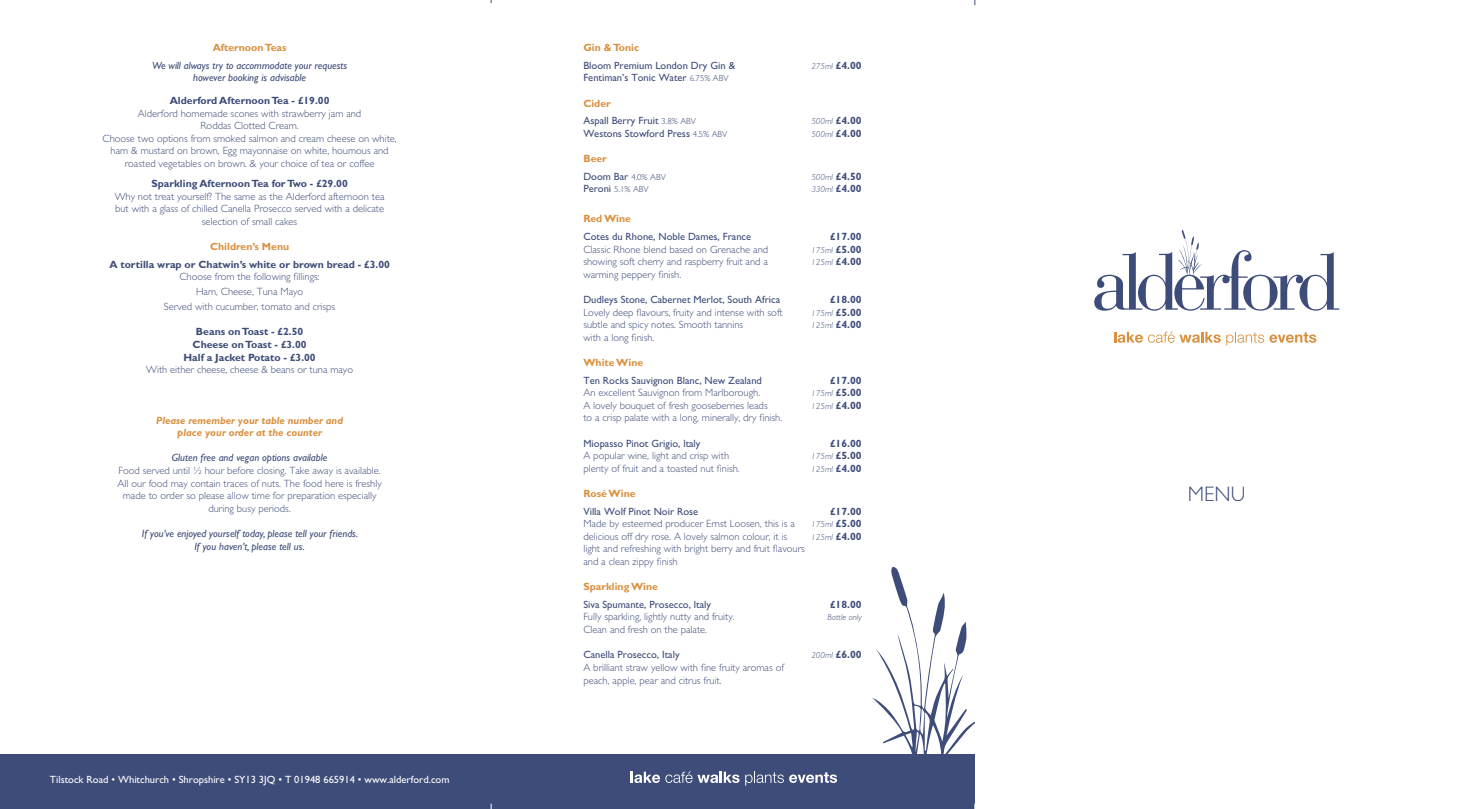
<style>
.page{position:relative;width:1466px;height:809px;background:#fff}
.page>*{position:absolute;margin:0;border:0;box-sizing:border-box;transform-origin:0 0}
.t1{font:300 21px "M Gill Sans";color:#3e4c79}
.t2{font:300 10.5px/12.6px "M Gill Sans";color:#3e4c79;text-align:center}
.t3{font:10.5px "M Gill Sans";color:#3e4c79}
.t4{font:700 10.5px/12.6px "Gill Sans";color:#3e4c79;text-align:center}
.t5{font:italic 10.5px/12.6px "Gill Sans";color:#3e4c79;text-align:center}
.t6{font:700 10.5px "Gill Sans";color:#d9903f}
.t7{font:10.5px "M Gill Sans";color:#fff}
.t8{font:italic 700 10.5px/12.6px "Gill Sans";color:#d9903f;text-align:center}
.t9{font:italic 300 8.75px "Gill Sans";color:#3e4c79}
.t10{font:300 8.75px "M Gill Sans";color:#3e4c79}
.s1{font-weight:700;font-style:normal;font-size:10.5px}
.s2{font-weight:300;font-size:8.75px}
.s3{font-weight:400;font-size:10.5px}
</style>
<div class="page">
<div style="left:0;top:754px;width:975px;height:55px;background:#3e4c79"></div>
<svg style="left:1114px;top:331px;width:202px;height:14px"></svg>
<svg style="left:1094px;top:230px;width:245px;height:81px"></svg>
<svg style="left:631px;top:771px;width:108px;height:12px"></svg>
<svg style="left:745px;top:771px;width:92px;height:14px"></svg>
<svg style="left:872px;top:567px;width:103px;height:187px"></svg>
<p class="t6" style="left:213px;top:42px;width:75px">Afternoon Teas</p>
<p class="t5" style="left:152px;top:59px;width:197px">We will always try to accommodate your requests however booking is advisable</p>
<p class="t4" style="left:170px;top:94px;width:161px">Alderford Afternoon Tea - £19.00</p>
<p class="t2" style="left:103px;top:107px;width:296px">Alderford homemade scones with strawberry jam and<br>Roddas Clotted Cream.<br>Choose two options from smoked salmon and cream cheese on white, ham &amp; mustard on brown, Egg mayonnaise on white, houmous and roasted vegetables on brown. &amp; your choice of tea or coffee</p>
<p class="t4" style="left:151px;top:177px;width:198px">Sparkling Afternoon Tea for Two - £29.00</p>
<p class="t2" style="left:115px;top:190px;width:271px">Why not treat yourself? The same as the Alderford afternoon tea but with a glass of chilled Canella Prosecco served with a delicate selection of small cakes</p>
<p class="t6" style="left:210px;top:240px;width:81px">Children’s Menu</p>
<p class="t4" style="left:109px;top:258px;width:282px">A tortilla wrap or Chatwin’s white or brown bread - £3.00</p>
<p class="t2" style="left:164px;top:269px;width:173px;line-height:14.9px">Choose from the following fillings:<br>Ham, Cheese, Tuna Mayo<br>Served with cucumber, tomato and crisps</p>
<p class="t4" style="left:184px;top:325px;width:134px">Beans on Toast - £2.50<br>Cheese on Toast - £3.00<br>Half a Jacket Potato - £3.00</p>
<p class="t2" style="left:146px;top:363px;width:208px">With either cheese, cheese &amp; beans or tuna mayo</p>
<p class="t8" style="left:156px;top:414px;width:188px">Please remember your table number and place your order at the counter</p>
<p class="t5" style="left:172px;top:451px;width:157px">Gluten free and vegan options available</p>
<p class="t2" style="left:118px;top:464px;width:266px">Food served until ½ hour before closing. Take away is available.<br>All our food may contain traces of nuts. The food here is freshly made to order so please allow time for preparation especially during busy periods.</p>
<p class="t5" style="left:142px;top:527px;width:218px">If you’ve enjoyed yourself today, please tell your friends.<br>If you haven’t, please tell us.</p>
<p class="t7" style="left:50px;top:773px;width:401px">Tilstock Road • Whitchurch • Shropshire • SY13 3JQ • T 01948 665914 • www.alderford.com</p>
<p class="t6" style="left:583px;top:42px;width:57px">Gin &amp; Tonic</p>
<p class="t3" style="left:583px;top:60px;width:153px">Bloom Premium London Dry Gin &amp;</p>
<p class="t9" style="left:811px;top:61px;width:52px">275ml <span class="s1">£4.00</span></p>
<p class="t3" style="left:583px;top:72px;width:147px">Fentiman’s Tonic Water <span class="s2">6.75% ABV</span></p>
<p class="t6" style="left:583px;top:97px;width:29px">Cider</p>
<p class="t3" style="left:583px;top:115px;width:114px">Aspall Berry Fruit <span class="s2">3.8% ABV</span></p>
<p class="t9" style="left:811px;top:116px;width:52px">500ml <span class="s1">£4.00</span></p>
<p class="t3" style="left:583px;top:128px;width:146px">Westons Stowford Press <span class="s2">4.5% ABV</span></p>
<p class="t9" style="left:811px;top:129px;width:52px">500ml <span class="s1">£4.00</span></p>
<p class="t6" style="left:583px;top:152px;width:25px">Beer</p>
<p class="t3" style="left:583px;top:170px;width:84px">Doom Bar <span class="s2">4.0% ABV</span></p>
<p class="t9" style="left:811px;top:172px;width:52px">500ml <span class="s1">£4.50</span></p>
<p class="t10" style="left:583px;top:184px;width:67px"><span class="s3">Peroni</span> 5.1% ABV</p>
<p class="t9" style="left:811px;top:184px;width:52px">330ml <span class="s1">£4.00</span></p>
<p class="t6" style="left:583px;top:213px;width:49px">Red Wine</p>
<p class="t3" style="left:583px;top:231px;width:169px">Cotes du Rhone, Noble Dames, France</p>
<p class="t4" style="left:830px;top:230px;width:33px">£17.00</p>
<p class="t2" style="left:583px;top:243px;width:186px">Classic Rhone blend based on Grenache and</p>
<p class="t9" style="left:811px;top:245px;width:52px">175ml <span class="s1">£5.00</span></p>
<p class="t2" style="left:583px;top:255px;width:186px">showing soft cherry and raspberry fruit and a</p>
<p class="t9" style="left:811px;top:257px;width:52px">125ml <span class="s1">£4.00</span></p>
<p class="t2" style="left:583px;top:268px;width:99px">warming peppery finish.</p>
<p class="t3" style="left:583px;top:294px;width:198px">Dudleys Stone, Cabernet Merlot, South Africa</p>
<p class="t4" style="left:830px;top:293px;width:33px">£18.00</p>
<p class="t2" style="left:583px;top:306px;width:201px">Lovely deep flavours, fruity and intense with soft</p>
<p class="t9" style="left:811px;top:308px;width:52px">175ml <span class="s1">£5.00</span></p>
<p class="t2" style="left:583px;top:318px;width:161px">subtle and spicy notes. Smooth tannins</p>
<p class="t9" style="left:811px;top:320px;width:52px">125ml <span class="s1">£4.00</span></p>
<p class="t2" style="left:583px;top:331px;width:73px">with a long finish.</p>
<p class="t6" style="left:583px;top:356px;width:61px">White Wine</p>
<p class="t3" style="left:583px;top:374px;width:180px">Ten Rocks Sauvignon Blanc, New Zealand</p>
<p class="t4" style="left:830px;top:374px;width:33px">£17.00</p>
<p class="t2" style="left:583px;top:386px;width:178px">An excellent Sauvignon from Marlborough.</p>
<p class="t9" style="left:811px;top:388px;width:52px">175ml <span class="s1">£5.00</span></p>
<p class="t2" style="left:583px;top:399px;width:186px">A lovely bouquet of fresh gooseberries leads</p>
<p class="t9" style="left:811px;top:401px;width:52px">125ml <span class="s1">£4.00</span></p>
<p class="t2" style="left:583px;top:412px;width:200px">to a crisp palate with a long, minerally, dry finish.</p>
<p class="t3" style="left:583px;top:437px;width:119px">Miopasso Pinot Grigio, ltaly</p>
<p class="t4" style="left:830px;top:437px;width:33px">£16.00</p>
<p class="t2" style="left:583px;top:449px;width:147px">A popular wine, light and crisp with</p>
<p class="t9" style="left:811px;top:451px;width:52px">175ml <span class="s1">£5.00</span></p>
<p class="t2" style="left:583px;top:462px;width:158px">plenty of fruit and a toasted nut finish.</p>
<p class="t9" style="left:811px;top:464px;width:52px">125ml <span class="s1">£4.00</span></p>
<p class="t6" style="left:583px;top:487px;width:54px">Rosé Wine</p>
<p class="t3" style="left:583px;top:505px;width:116px">Villa Wolf Pinot Noir Rose</p>
<p class="t4" style="left:830px;top:505px;width:33px">£17.00</p>
<p class="t2" style="left:583px;top:517px;width:213px">Made by esteemed producer Ernst Loosen, this is a</p>
<p class="t9" style="left:811px;top:519px;width:52px">175ml <span class="s1">£5.00</span></p>
<p class="t2" style="left:583px;top:530px;width:205px">delicious off dry rose. A lovely salmon colour, it is</p>
<p class="t9" style="left:811px;top:532px;width:52px">125ml <span class="s1">£4.00</span></p>
<p class="t2" style="left:583px;top:542px;width:223px;text-align:left">light and refreshing with bright berry and fruit flavours and a clean zippy finish</p>
<p class="t6" style="left:583px;top:580px;width:76px">Sparkling Wine</p>
<p class="t3" style="left:583px;top:598px;width:129px">Siva Spumante, Prosecco, ltaly</p>
<p class="t4" style="left:830px;top:598px;width:33px">£18.00</p>
<p class="t2" style="left:583px;top:610px;width:153px">Fully sparkling, lightly nutty and fruity.</p>
<p class="t9" style="left:827px;top:612px;width:36px">Bottle only</p>
<p class="t2" style="left:583px;top:623px;width:125px">Clean and fresh on the palate.</p>
<p class="t3" style="left:583px;top:649px;width:98px">Canella Prosecco, Italy</p>
<p class="t9" style="left:811px;top:650px;width:52px">200ml <span class="s1">£6.00</span></p>
<p class="t2" style="left:583px;top:661px;width:202px;text-align:left">A brilliant straw yellow with fine fruity aromas of peach, apple, pear and citrus fruit.</p>
<h1 class="t1" style="left:1188px;top:482px;width:59px">MENU</h1>
</div>
